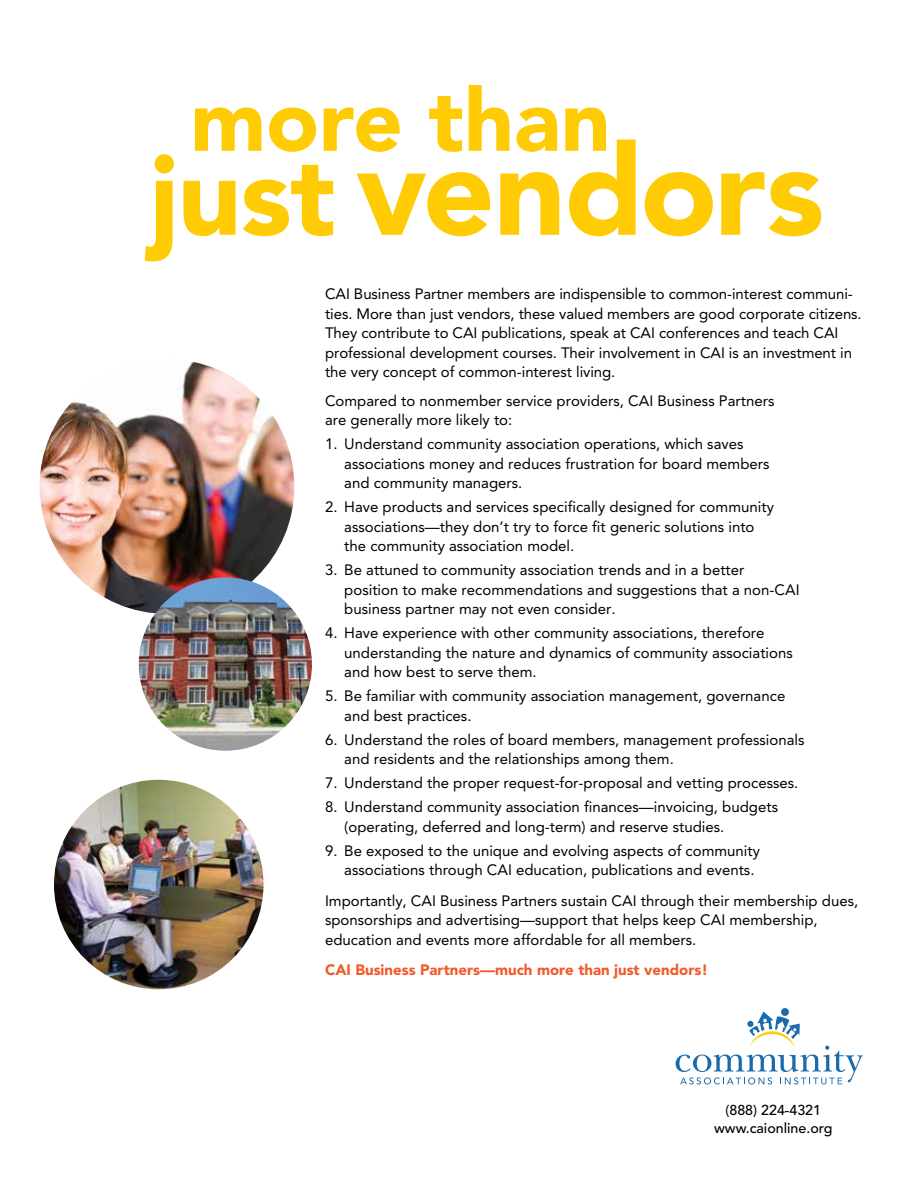
<style>
.page{position:relative;width:918px;height:1188px;background:#fff}
.page>*{position:absolute;margin:0;border:0;box-sizing:border-box;transform-origin:0 0}
.t1{font:900 126px "Avenir";letter-spacing:-.015em;color:#ffcb05}
.t2{font:900 87px "Avenir";color:#ffcb05}
.t3{font:15px/19.5px "Avenir";color:#000}
.t4{font:900 15px "Avenir";color:#f15a2a}
.t5{font:500 14.25px/18px "Avenir";color:#000;text-align:center}
.s1{font-size:111px}
</style>
<div class="page">
<img style="left:40px;top:359px;width:254px;height:255px;border-radius:127px">
<img style="left:139px;top:578px;width:173px;height:173px;border-radius:87px">
<img style="left:54px;top:780px;width:210px;height:209px;border-radius:105px">
<svg style="left:676px;top:1008px;width:187px;height:77px"></svg>
<h2 class="t2" style="left:190px;top:68px;width:422px">more than</h2>
<h1 class="t1" style="left:150px;top:115px;width:676px"><span class="s1">just</span> vendors</h1>
<p class="t3" style="left:325px;top:284px;width:538px">CAI Business Partner members are indispensible to common-interest communi&shy;ties. More than just vendors, these valued members are good corporate citizens.<br>They contribute to CAI publications, speak at CAI conferences and teach CAI professional development courses. Their involvement in CAI is an investment in the very concept of common-interest living.</p>
<p class="t3" style="left:325px;top:391px;width:451px">Compared to nonmember service providers, CAI Business Partners are generally more likely to:</p>
<p class="t3" style="left:344px;top:434px;width:427px;text-indent:-19px">1. Understand community association operations, which saves associations money and reduces frustration for board members and community managers.</p>
<p class="t3" style="left:344px;top:497px;width:431px;text-indent:-19px">2. Have products and services specifically designed for community associations—they don’t try to force fit generic solutions into the community association model.</p>
<p class="t3" style="left:344px;top:560px;width:457px;text-indent:-19px">3. Be attuned to community association trends and in a better position to make recommendations and suggestions that a non-CAI business partner may not even consider.</p>
<p class="t3" style="left:344px;top:623px;width:450px;text-indent:-19px">4. Have experience with other community associations, therefore understanding the nature and dynamics of community associations and how best to serve them.</p>
<p class="t3" style="left:344px;top:686px;width:443px;text-indent:-19px">5. Be familiar with community association management, governance and best practices.</p>
<p class="t3" style="left:344px;top:730px;width:462px;text-indent:-19px">6. Understand the roles of board members, management professionals and residents and the relationships among them.</p>
<p class="t3" style="left:325px;top:773px;width:475px">7. Understand the proper request-for-proposal and vetting processes.</p>
<p class="t3" style="left:344px;top:797px;width:435px;text-indent:-19px">8. Understand community association finances—invoicing, budgets (operating, deferred and long-term) and reserve studies.</p>
<p class="t3" style="left:344px;top:841px;width:417px;text-indent:-19px">9. Be exposed to the unique and evolving aspects of community associations through CAI education, publications and events.</p>
<p class="t3" style="left:325px;top:891px;width:535px">Importantly, CAI Business Partners sustain CAI through their membership dues, sponsorships and advertising—support that helps keep CAI membership, education and events more affordable for all members.</p>
<p class="t4" style="left:325px;top:961px;width:384px">CAI Business Partners—much more than just vendors!</p>
<p class="t5" style="left:714px;top:1102px;width:120px">(888) 224-4321 www.caionline.org</p>
</div>
